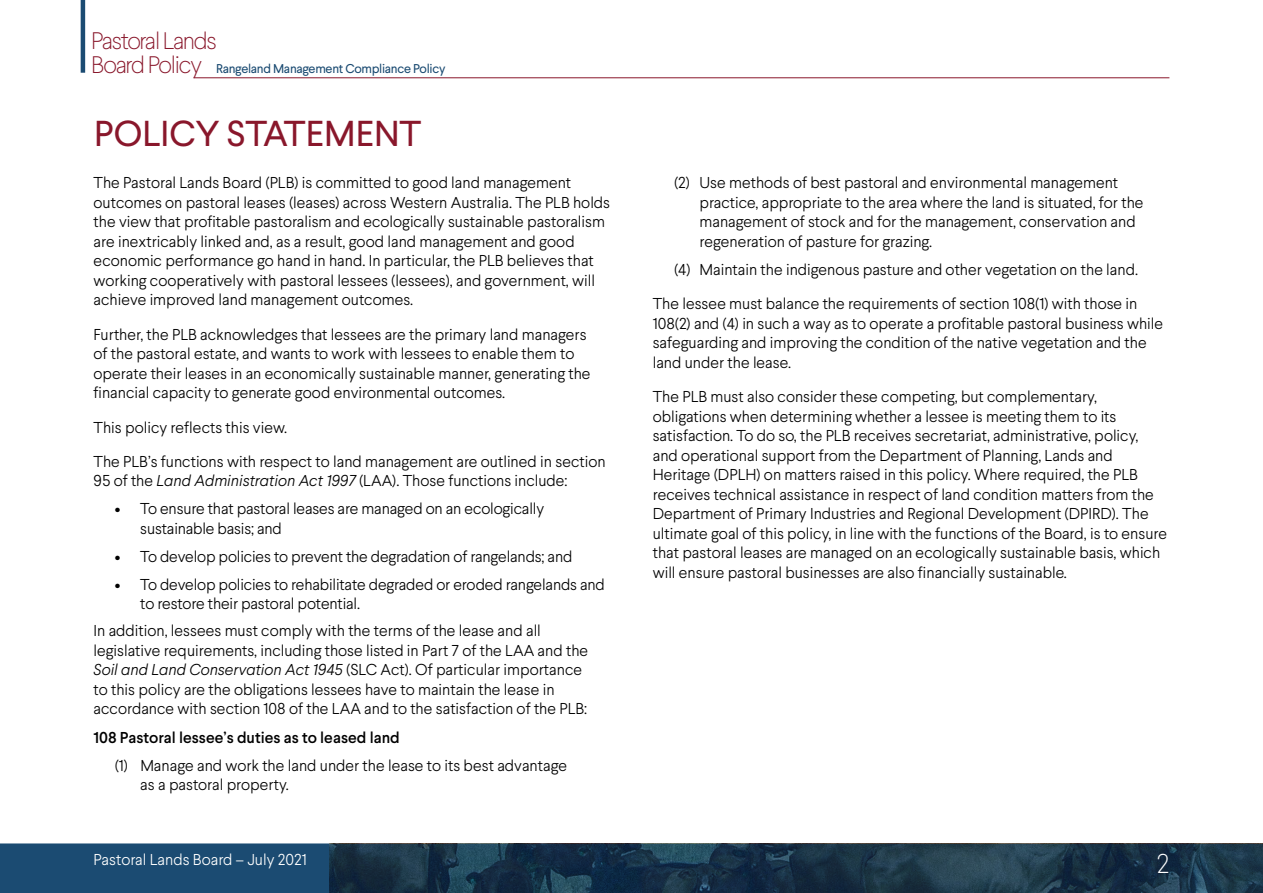
<style>
.page{position:relative;width:1263px;height:893px;background:#fff}
.page>*{position:absolute;margin:0;border:0;box-sizing:border-box;transform-origin:0 0}
.Heading_1{font:36px "Larsseit";color:#89172b}
.t1{font:100 27px "Larsseit";color:#fff}
.t2{font:100 24px/23.5px "Larsseit";letter-spacing:-.05em;color:#89172b}
.t3{font:300 15.75px/19.5px "Larsseit";color:#000}
.t4{font:500 15.75px "Larsseit";color:#000}
.t5{font:300 15.75px "Larsseit";color:#fff}
.t6{font:12.75px "Larsseit";letter-spacing:-.025em;color:#1b4b72}
.s1{font-style:italic}
</style>
<div class="page">
<svg style="left:0;top:843px;width:1263px;height:50px;background:#1f4c70"></svg>
<img style="left:330px;top:844px;width:933px;height:49px">
<hr style="left:194px;top:78px;width:975px;height:1px;background:#89172b">
<hr style="left:81px;top:0;width:4px;height:73px;background:#1b4b72">
<h3 class="t2" style="left:91px;top:29px;width:127px">Pastoral Lands<br>Board Policy</h3>
<p class="t6" style="left:216px;top:60px;width:231px">Rangeland Management Compliance Policy</p>
<p class="Heading_1" style="left:94px;top:111px;width:329px">POLICY STATEMENT</p>
<p class="t3" style="left:94px;top:173px;width:518px">The Pastoral Lands Board (PLB) is committed to good land management outcomes on pastoral leases (leases) across Western Australia. The PLB holds the view that profitable pastoralism and ecologically sustainable pastoralism are inextricably linked and, as a result, good land management and good economic performance go hand in hand. In particular, the PLB believes that working cooperatively with pastoral lessees (lessees), and government, will achieve improved land management outcomes.</p>
<p class="t3" style="left:94px;top:324px;width:499px">Further, the PLB acknowledges that lessees are the primary land managers of the pastoral estate, and wants to work with lessees to enable them to operate their leases in an economically sustainable manner, generating the financial capacity to generate good environmental outcomes.</p>
<p class="t3" style="left:94px;top:417px;width:195px">This policy reflects this view.</p>
<p class="t3" style="left:94px;top:452px;width:514px">The PLB’s functions with respect to land management are outlined in section<br>95 of the <span class="s1">Land Administration Act 1997</span> (LAA). Those functions include:</p>
<p class="t3" style="left:140px;top:499px;width:405px;text-indent:-26px">• To ensure that pastoral leases are managed on an ecologically sustainable basis; and</p>
<p class="t3" style="left:115px;top:547px;width:459px">• To develop policies to prevent the degradation of rangelands; and</p>
<p class="t3" style="left:140px;top:575px;width:466px;text-indent:-26px">• To develop policies to rehabilitate degraded or eroded rangelands and to restore their pastoral potential.</p>
<p class="t3" style="left:94px;top:621px;width:496px">In addition, lessees must comply with the terms of the lease and all legislative requirements, including those listed in Part 7 of the LAA and the <span class="s1">Soil and Land Conservation Act 1945</span> (SLC Act). Of particular importance to this policy are the obligations lessees have to maintain the lease in accordance with section 108 of the LAA and to the satisfaction of the PLB:</p>
<p class="t4" style="left:94px;top:727px;width:308px">108 Pastoral lessee’s duties as to leased land</p>
<p class="t3" style="left:140px;top:755px;width:428px;text-indent:-26px">(1) Manage and work the land under the lease to its best advantage as a pastoral property.</p>
<p class="t3" style="left:699px;top:173px;width:445px;text-indent:-26px">(2) Use methods of best pastoral and environmental management practice, appropriate to the area where the land is situated, for the management of stock and for the management, conservation and regeneration of pasture for grazing.</p>
<p class="t3" style="left:674px;top:259px;width:465px">(4) Maintain the indigenous pasture and other vegetation on the land.</p>
<p class="t3" style="left:653px;top:294px;width:512px">The lessee must balance the requirements of section 108(1) with those in 108(2) and (4) in such a way as to operate a profitable pastoral business while safeguarding and improving the condition of the native vegetation and the land under the lease.</p>
<p class="t3" style="left:653px;top:387px;width:516px">The PLB must also consider these competing, but complementary, obligations when determining whether a lessee is meeting them to its satisfaction. To do so, the PLB receives secretariat, administrative, policy, and operational support from the Department of Planning, Lands and Heritage (DPLH) on matters raised in this policy. Where required, the PLB receives technical assistance in respect of land condition matters from the Department of Primary Industries and Regional Development (DPIRD). The ultimate goal of this policy, in line with the functions of the Board, is to ensure that pastoral leases are managed on an ecologically sustainable basis, which will ensure pastoral businesses are also financially sustainable.</p>
<p class="t5" style="left:94px;top:849px;width:215px">Pastoral Lands Board – July 2021</p>
<h2 class="t1" style="left:1156px;top:847px;width:14px">2</h2>
</div>
